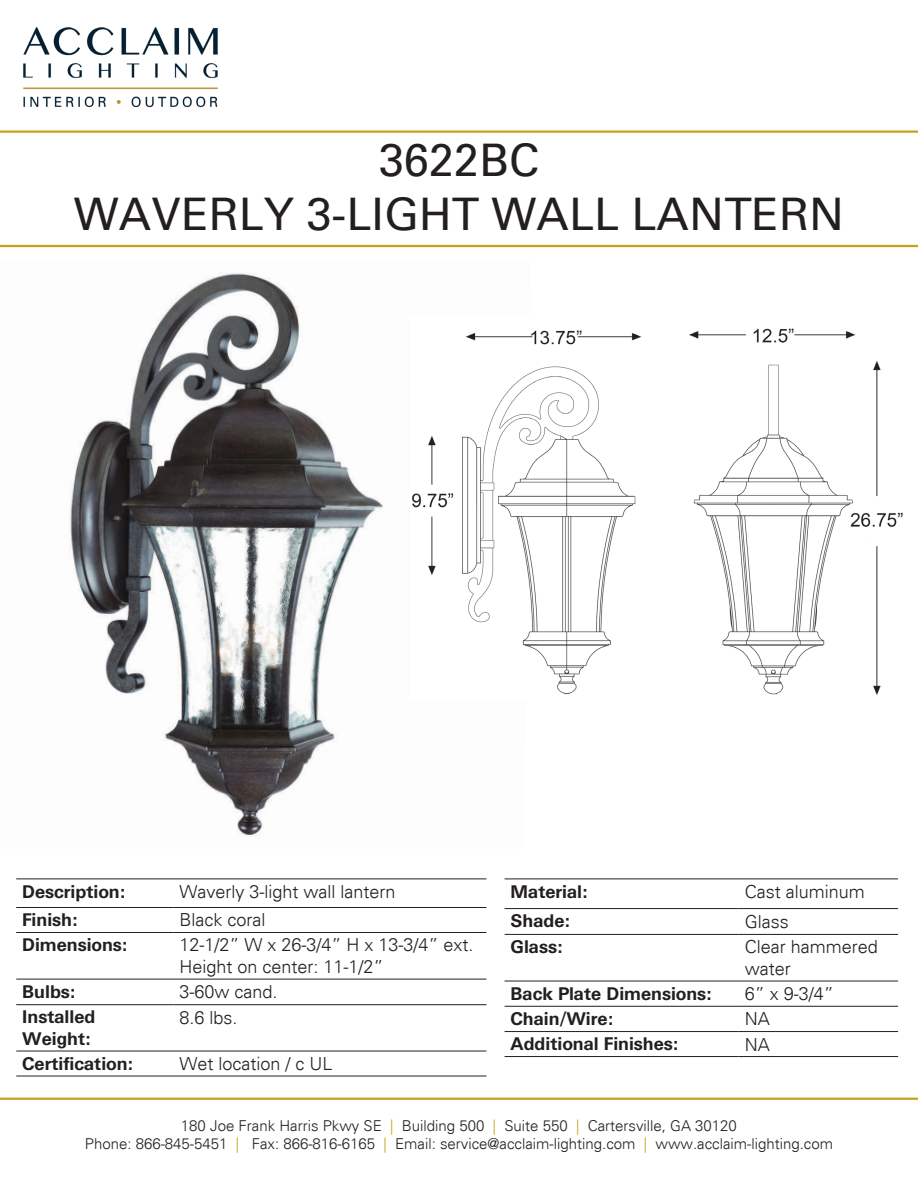
<style>
.page{position:relative;width:918px;height:1188px;background:#fff}
.page>*{position:absolute;margin:0;border:0;box-sizing:border-box;transform-origin:0 0}
.t1{font:45px "Univers";color:#231f20}
.t2{font:300 18px "Univers";color:#231f20}
.t3{font:700 18px/21.6px "Univers BQ";color:#231f20}
.t4{font:300 15px "Univers";color:#231f20}
.s1{color:#c5a21c}
</style>
<div class="page">
<hr style="left:0;top:130px;width:918px;height:3px;background:#c5a21c">
<hr style="left:0;top:245px;width:918px;height:2px;background:#c5a21c">
<hr style="left:0;top:1098px;width:918px;height:2px;background:#c5a21c">
<hr style="left:16px;top:879px;width:157px;height:1px;background:#231f20">
<hr style="left:173px;top:879px;width:313px;height:1px;background:#231f20">
<hr style="left:16px;top:907px;width:157px;height:1px;background:#231f20">
<hr style="left:173px;top:907px;width:313px;height:1px;background:#231f20">
<hr style="left:16px;top:932px;width:157px;height:1px;background:#231f20">
<hr style="left:173px;top:932px;width:313px;height:1px;background:#231f20">
<hr style="left:16px;top:979px;width:157px;height:1px;background:#231f20">
<hr style="left:173px;top:979px;width:313px;height:1px;background:#231f20">
<hr style="left:16px;top:1004px;width:157px;height:1px;background:#231f20">
<hr style="left:173px;top:1004px;width:313px;height:1px;background:#231f20">
<hr style="left:16px;top:1051px;width:157px;height:1px;background:#231f20">
<hr style="left:173px;top:1051px;width:313px;height:1px;background:#231f20">
<hr style="left:16px;top:1076px;width:157px;height:1px;background:#231f20">
<hr style="left:173px;top:1076px;width:313px;height:1px;background:#231f20">
<hr style="left:505px;top:879px;width:234px;height:1px;background:#231f20">
<hr style="left:739px;top:879px;width:159px;height:1px;background:#231f20">
<hr style="left:505px;top:908px;width:234px;height:1px;background:#231f20">
<hr style="left:739px;top:908px;width:159px;height:1px;background:#231f20">
<hr style="left:505px;top:934px;width:234px;height:1px;background:#231f20">
<hr style="left:739px;top:934px;width:159px;height:1px;background:#231f20">
<hr style="left:505px;top:981px;width:234px;height:1px;background:#231f20">
<hr style="left:739px;top:981px;width:159px;height:1px;background:#231f20">
<hr style="left:505px;top:1006px;width:234px;height:1px;background:#231f20">
<hr style="left:739px;top:1006px;width:159px;height:1px;background:#231f20">
<hr style="left:505px;top:1031px;width:234px;height:1px;background:#231f20">
<hr style="left:739px;top:1031px;width:159px;height:1px;background:#231f20">
<hr style="left:505px;top:1056px;width:234px;height:1px;background:#231f20">
<hr style="left:739px;top:1056px;width:159px;height:1px;background:#231f20">
<img style="left:70px;top:273px;width:313px;height:563px">
<img style="left:23px;top:27px;width:195px;height:81px">
<img style="left:689px;top:328px;width:214px;height:367px">
<img style="left:412px;top:330px;width:230px;height:365px">
<p class="t1" style="left:379px;top:134px;width:162px">3622BC</p>
<p class="t1" style="left:74px;top:188px;width:772px">WAVERLY 3-LIGHT WALL LANTERN</p>
<p class="t3" style="left:22px;top:881px;width:104px">Description:</p>
<p class="t2" style="left:179px;top:881px;width:218px">Waverly 3-light wall lantern</p>
<p class="t3" style="left:22px;top:909px;width:57px">Finish:</p>
<p class="t2" style="left:179px;top:909px;width:88px">Black coral</p>
<p class="t3" style="left:22px;top:934px;width:106px">Dimensions:</p>
<p class="t2" style="left:179px;top:934px;width:296px">12-1/2” W x 26-3/4” H x 13-3/4” ext.</p>
<p class="t2" style="left:179px;top:956px;width:206px">Height on center: 11-1/2”</p>
<p class="t3" style="left:22px;top:981px;width:54px">Bulbs:</p>
<p class="t2" style="left:179px;top:981px;width:100px">3-60w cand.</p>
<p class="t3" style="left:22px;top:1007px;width:75px">Installed<br>Weight:</p>
<p class="t2" style="left:179px;top:1007px;width:60px">8.6 lbs.</p>
<p class="t3" style="left:22px;top:1053px;width:112px">Certification:</p>
<p class="t2" style="left:179px;top:1053px;width:155px">Wet location / c UL</p>
<p class="t3" style="left:511px;top:881px;width:78px">Material:</p>
<p class="t2" style="left:745px;top:881px;width:122px">Cast aluminum</p>
<p class="t3" style="left:511px;top:911px;width:61px">Shade:</p>
<p class="t2" style="left:745px;top:910px;width:45px">Glass</p>
<p class="t3" style="left:511px;top:936px;width:53px">Glass:</p>
<p class="t2" style="left:745px;top:936px;width:135px">Clear hammered</p>
<p class="t2" style="left:745px;top:958px;width:47px">water</p>
<p class="t3" style="left:511px;top:983px;width:202px">Back Plate Dimensions:</p>
<p class="t2" style="left:745px;top:983px;width:91px">6” x 9-3/4”</p>
<p class="t3" style="left:511px;top:1008px;width:104px">Chain/Wire:</p>
<p class="t2" style="left:745px;top:1008px;width:27px">NA</p>
<p class="t3" style="left:511px;top:1034px;width:169px">Additional Finishes:</p>
<p class="t2" style="left:745px;top:1033px;width:27px">NA</p>
<p class="t4" style="left:181px;top:1117px;width:558px">180 Joe Frank Harris Pkwy SE <span class="s1">|</span> Building 500 <span class="s1">|</span> Suite 550 <span class="s1">|</span> Cartersville, GA 30120</p>
<p class="t4" style="left:85px;top:1135px;width:750px">Phone: 866-845-5451 <span class="s1">|</span> Fax: 866-816-6165 <span class="s1">|</span> Email: service@acclaim-lighting.com <span class="s1">|</span> www.acclaim-lighting.com</p>
</div>
